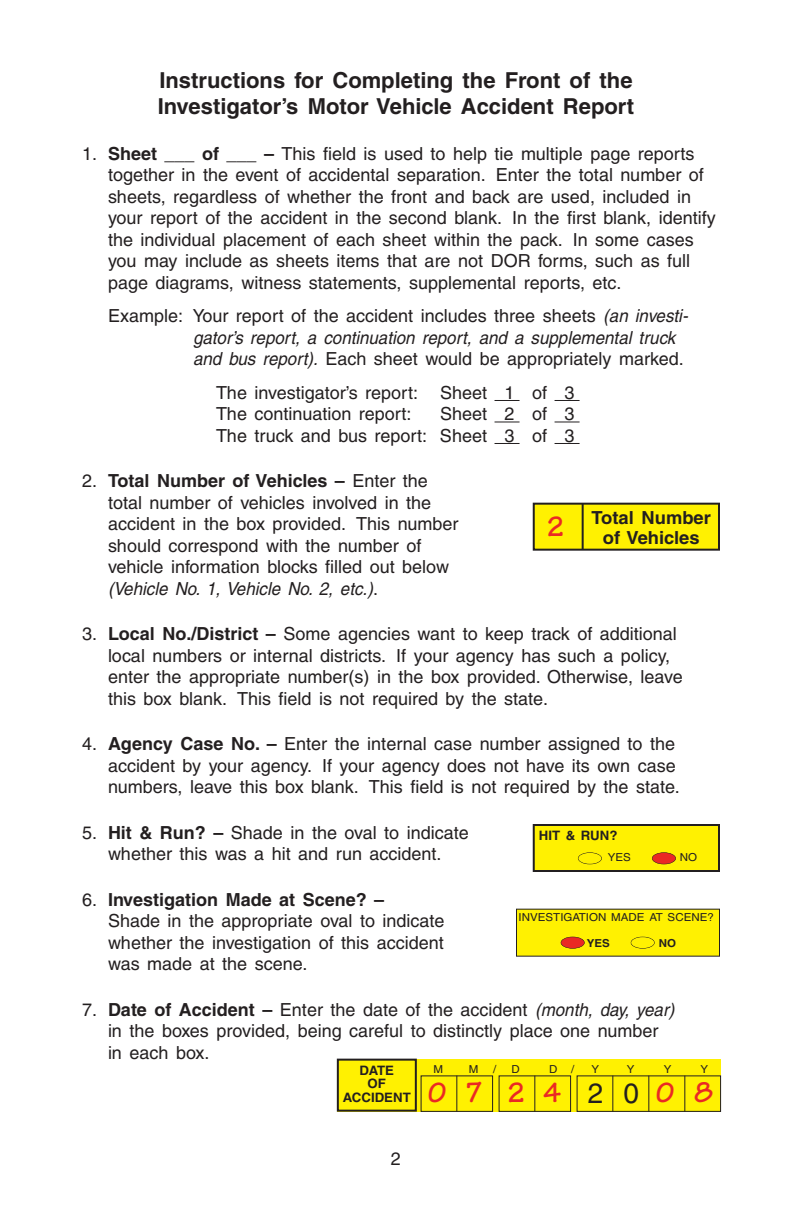
<style>
.page{position:relative;width:792px;height:1224px;background:#fff}
.page>*{position:absolute;margin:0;border:0;box-sizing:border-box;transform-origin:0 0}
.t1{font:700 30px "Tekton";color:#ea2924}
.t2{font:28px "Helvetica";color:#231f20}
.t3{font:700 22px/26.4px "Helvetica";color:#231f20}
.t4{font:18px/21.4px "Helvetica";color:#231f20}
.t5{font:700 18px "Helvetica";color:#231f20}
.t6{font:700 13px/13.6px "Helvetica";color:#231f20;text-align:center}
.t7{font:11px "Helvetica";color:#231f20;scale:1.05 1}
.t8{font:700 11px "Helvetica";color:#231f20;scale:1.05 1}
.s1{font-weight:700}
.s2{font-style:italic}
</style>
<div class="page">
<svg style="left:495px;top:400px;width:25px;height:1px"></svg>
<svg style="left:555px;top:400px;width:25px;height:1px"></svg>
<svg style="left:495px;top:422px;width:25px;height:1px"></svg>
<svg style="left:555px;top:422px;width:25px;height:1px"></svg>
<svg style="left:495px;top:443px;width:25px;height:1px"></svg>
<svg style="left:555px;top:443px;width:25px;height:1px"></svg>
<div style="left:534px;top:825px;width:185px;height:46px;background:#fff101"></div>
<div style="left:533px;top:824px;width:187px;height:48px;border:2px solid #231f20"></div>
<div style="left:534px;top:504px;width:185px;height:46px;background:#fff101"></div>
<div style="left:533px;top:503px;width:187px;height:48px;border:2px solid #231f20"></div>
<hr style="left:582px;top:503px;width:2px;height:46px;background:#231f20">
<div style="left:578px;top:852px;width:24px;height:12px;border:1px solid #231f20;border-radius:50%"></div>
<div style="left:652px;top:853px;width:24px;height:11px;background:#ea2924;border-radius:50%"></div>
<div style="left:652px;top:852px;width:24px;height:12px;border:1px solid #231f20;border-radius:50%"></div>
<div style="left:516px;top:909px;width:204px;height:47px;background:#fff101"></div>
<div style="left:561px;top:937px;width:23px;height:11px;background:#ea2924;border-radius:50%"></div>
<div style="left:561px;top:937px;width:24px;height:12px;border:1px solid #231f20;border-radius:50%"></div>
<div style="left:631px;top:937px;width:24px;height:12px;border:1px solid #231f20;border-radius:50%"></div>
<div style="left:337px;top:1059px;width:384px;height:53px;background:#fff101"></div>
<div style="left:577px;top:1076px;width:144px;height:36px;border:1px solid #231f20"></div>
<div style="left:337px;top:1059px;width:80px;height:53px;border:2px solid #231f20"></div>
<div style="left:421px;top:1076px;width:72px;height:36px;border:1px solid #231f20"></div>
<hr style="left:456px;top:1076px;width:1px;height:36px;background:#231f20">
<div style="left:499px;top:1076px;width:72px;height:36px;border:1px solid #231f20"></div>
<hr style="left:534px;top:1076px;width:1px;height:36px;background:#231f20">
<hr style="left:648px;top:1076px;width:1px;height:36px;background:#231f20">
<hr style="left:612px;top:1076px;width:1px;height:36px;background:#231f20">
<hr style="left:684px;top:1076px;width:1px;height:36px;background:#231f20">
<p class="t3" style="left:158px;top:69px;width:478px">Instructions for Completing the Front of the<br>Investigator’s Motor Vehicle Accident Report</p>
<p class="t4" style="left:108px;top:144px;width:609px;text-indent:-26px">1. <span class="s1">Sheet ___ of ___ –</span> This field is used to help tie multiple page reports together in the event of accidental separation. Enter the total number of sheets, regardless of whether the front and back are used, included in your report of the accident in the second blank. In the first blank, identify the individual placement of each sheet within the pack. In some cases you may include as sheets items that are not DOR forms, such as full page diagrams, witness statements, supplemental reports, etc.</p>
<p class="t4" style="left:193px;top:307px;width:500px;text-indent:-85px">Example: Your report of the accident includes three sheets <span class="s2">(an investi&shy;gator’s report, a continuation report, and a supplemental truck and bus report).</span> Each sheet would be appropriately marked.</p>
<p class="t4" style="left:216px;top:383px;width:360px">The investigator’s report: Sheet 1 of 3<br>The continuation report:</p>
<p class="t4" style="left:216px;top:405px;width:360px;text-align:right">Sheet 2 of 3<br>The truck and bus report: Sheet 3 of 3</p>
<p class="t4" style="left:108px;top:472px;width:352px;text-indent:-26px">2. <span class="s1">Total Number of Vehicles –</span> Enter the total number of vehicles involved in the accident in the box provided. This number should corres pond with the number of vehicle information blocks filled out below <span class="s2">(Vehicle No. 1, Vehicle No. 2, etc.)</span>.</p>
<p class="t4" style="left:108px;top:625px;width:576px;text-indent:-26px">3. <span class="s1">Local No./District –</span> Some agencies want to keep track of additional local numbers or internal districts. If your agency has such a policy, enter the appropriate number(s) in the box provided. Otherwise, leave this box blank. This field is not required by the state.</p>
<p class="t4" style="left:108px;top:735px;width:573px;text-indent:-26px">4. <span class="s1">Agency Case No. –</span> Enter the internal case number assigned to the accident by your agency. If your agency does not have its own case numbers, leave this box blank. This field is not required by the state.</p>
<p class="t4" style="left:82px;top:823px;width:388px;text-align:center">5. <span class="s1">Hit &amp; Run? –</span> Shade in the oval to indicate whether this was a hit and run accident.</p>
<p class="t4" style="left:108px;top:890px;width:338px;text-indent:-26px">6. <span class="s1">Investigation Made at Scene? –<br></span>Shade in the appropriate oval to indicate whether the investigation of this accident was made at the scene.</p>
<p class="t4" style="left:108px;top:1000px;width:571px;text-indent:-26px">7. <span class="s1">Date of Accident –</span> Enter the date of the accident <span class="s2">(month, day, year) </span>in the boxes provided, being careful to distinctly place one number<br>in each box.</p>
<p class="t5" style="left:592px;top:511px;width:121px">Total Number</p>
<h1 class="t1" style="left:547px;top:516px;width:18px">2</h1>
<p class="t5" style="left:603px;top:531px;width:98px">of Vehicles</p>
<p class="t6" style="left:539px;top:830px;width:80px">HIT &amp; RUN?</p>
<p class="t7" style="left:608px;top:853px;width:24px">YES</p>
<p class="t7" style="left:680px;top:853px;width:18px">NO</p>
<p class="t7" style="left:519px;top:913px;width:187px">INVESTIGATION MADE AT SCENE?</p>
<p class="t8" style="left:587px;top:939px;width:24px">YES</p>
<p class="t8" style="left:659px;top:939px;width:18px">NO</p>
<p class="t6" style="left:343px;top:1065px;width:69px">DATE<br>OF<br>ACCIDENT</p>
<p class="t7" style="left:433px;top:1065px;width:11px">M</p>
<p class="t7" style="left:469px;top:1065px;width:11px">M</p>
<p class="t7" style="left:493px;top:1065px;width:5px">/</p>
<p class="t7" style="left:512px;top:1065px;width:9px">D</p>
<p class="t7" style="left:549px;top:1065px;width:26px">D /</p>
<p class="t7" style="left:592px;top:1065px;width:9px">Y</p>
<p class="t7" style="left:627px;top:1065px;width:9px">Y</p>
<p class="t7" style="left:664px;top:1065px;width:9px">Y</p>
<p class="t7" style="left:700px;top:1065px;width:9px">Y</p>
<h1 class="t1" style="left:428px;top:1082px;width:134px">07 24</h1>
<h1 class="t1" style="left:656px;top:1082px;width:59px">0 8</h1>
<h2 class="t2" style="left:588px;top:1083px;width:53px">2 0</h2>
<p class="t4" style="left:391px;top:1150px;width:12px">2</p>
</div>
